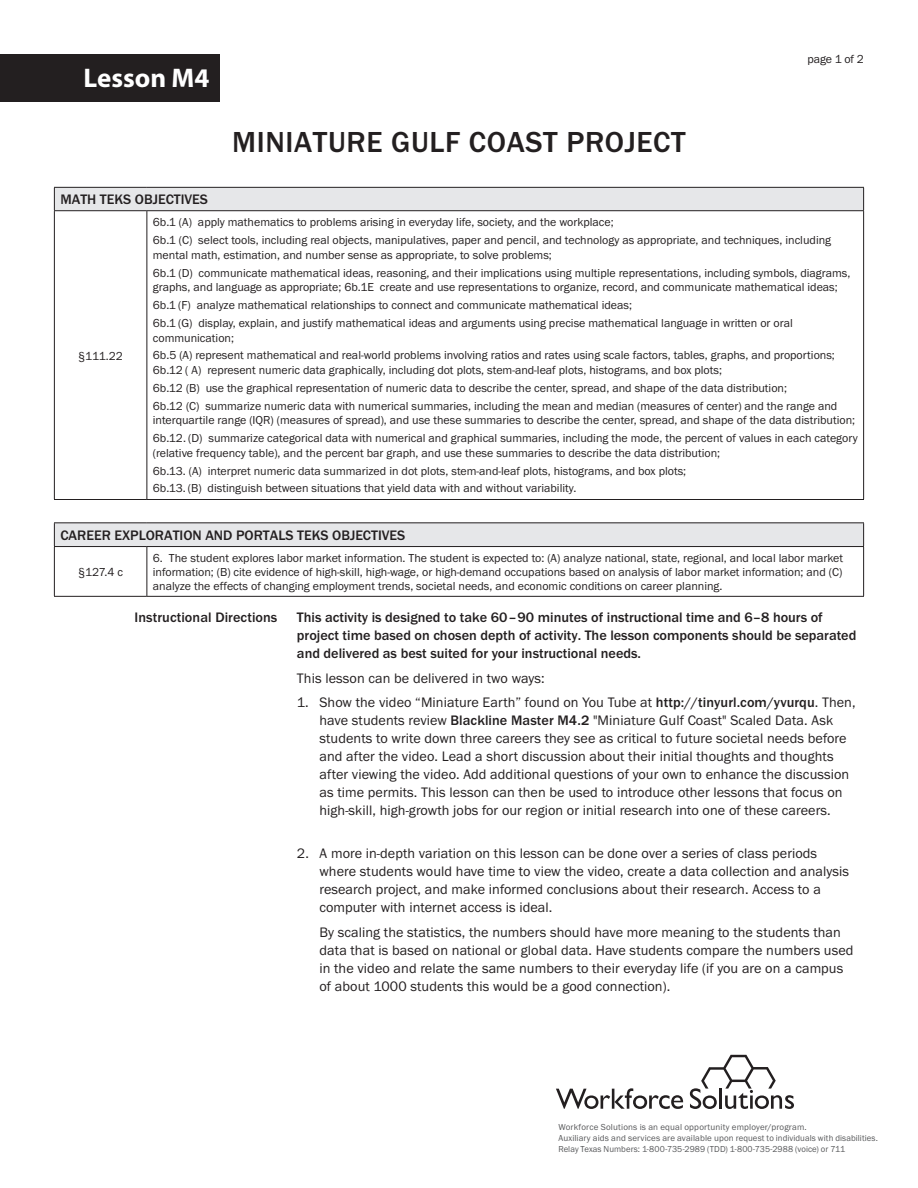
<style>
.page{position:relative;width:918px;height:1188px;background:#fff}
.page>*{position:absolute;margin:0;border:0;box-sizing:border-box;transform-origin:0 0}
.t1{font:700 30px "Franklin Gothic";letter-spacing:.085em;color:#231f20}
.t2{font:700 27px "Myriad";color:#fff}
.t3{font:14.25px/18px "Franklin Gothic";letter-spacing:.005em;color:#231f20}
.t4{font:700 14.25px/18px "Franklin Gothic";color:#231f20}
.t5{font:12px/18px "Franklin Gothic";color:#231f20}
.t6{font:9px/10.8px "Franklin Gothic";letter-spacing:.01em;color:#57585a}
.s1{font-weight:700}
</style>
<div class="page">
<svg style="left:556px;top:1088px;width:127px;height:21px"></svg>
<svg style="left:690px;top:1055px;width:104px;height:54px"></svg>
<div style="left:0;top:54px;width:220px;height:47px;background:#231f20"></div>
<svg style="left:55px;top:188px;width:808px;height:358px"></svg>
<hr style="left:54px;top:187px;width:93px;height:1px;background:#231f20">
<svg style="left:54px;top:188px;width:1px;height:22px"></svg>
<hr style="left:147px;top:187px;width:717px;height:1px;background:#231f20">
<svg style="left:863px;top:188px;width:1px;height:22px"></svg>
<hr style="left:54px;top:210px;width:93px;height:1px;background:#231f20">
<hr style="left:54px;top:211px;width:1px;height:288px;background:#231f20">
<hr style="left:54px;top:499px;width:93px;height:1px;background:#231f20">
<hr style="left:54px;top:522px;width:93px;height:1px;background:#231f20">
<svg style="left:54px;top:523px;width:1px;height:23px"></svg>
<hr style="left:147px;top:522px;width:717px;height:1px;background:#231f20">
<svg style="left:863px;top:523px;width:1px;height:23px"></svg>
<hr style="left:54px;top:546px;width:93px;height:1px;background:#231f20">
<hr style="left:54px;top:547px;width:1px;height:49px;background:#231f20">
<hr style="left:147px;top:546px;width:717px;height:1px;background:#231f20">
<hr style="left:147px;top:547px;width:1px;height:49px;background:#231f20">
<hr style="left:863px;top:547px;width:1px;height:49px;background:#231f20">
<hr style="left:54px;top:596px;width:93px;height:1px;background:#231f20">
<hr style="left:147px;top:596px;width:717px;height:1px;background:#231f20">
<hr style="left:147px;top:210px;width:717px;height:1px;background:#231f20">
<hr style="left:147px;top:211px;width:1px;height:288px;background:#231f20">
<hr style="left:863px;top:211px;width:1px;height:288px;background:#231f20">
<hr style="left:147px;top:499px;width:717px;height:1px;background:#231f20">
<h2 class="t2" style="left:84px;top:64px;width:127px">Lesson M4</h2>
<p class="t4" style="left:60px;top:191px;width:141px">Math TEKS Objectives</p>
<h1 class="t1" style="left:232px;top:125px;width:131px">MiniatureG</h1>
<h1 class="t1" style="left:411px;top:125px;width:132px">ulf CoastPro</h1>
<h1 class="t1" style="left:625px;top:125px;width:58px">ject</h1>
<p class="t5" style="left:808px;top:50px;width:58px">page 1 of 2</p>
<p class="t5" style="left:78px;top:347px;width:46px">§111.22</p>
<p class="t5" style="left:153px;top:214px;width:680px">6b.1 (A) apply mathematics to problems arising in everyday life, society, and the workplace;<br>6b.1 (C) select tools, including real objects, manipulatives, paper and pencil, and technology as appropriate, and techniques, including</p>
<p class="t5" style="left:153px;top:246px;width:699px">mental math, estimation, and number sense as appropriate, to solve problems;<br>6b.1 (D) communicate mathematical ideas, reasoning, and their implications using multiple representations, including symbols, diagrams,</p>
<p class="t5" style="left:153px;top:278px;width:686px">graphs, and language as appropriate; 6b.1E create and use representations to organize, record, and communicate mathematical ideas;<br>6b.1 (F) analyze mathematical relationships to connect and communicate mathematical ideas;<br>6b.1 (G) display, explain, and justify mathematical ideas and arguments using precise mathematical language in written or oral</p>
<p class="t5" style="left:153px;top:329px;width:684px">communication;<br>6b.5 (A) represent mathematical and real-world problems involving ratios and rates using scale factors, tables, graphs, and proportions;</p>
<p class="t5" style="left:153px;top:361px;width:686px">6b.12 ( A) represent numeric data graphically, including dot plots, stem-and-leaf plots, histograms, and box plots;<br>6b.12 (B) use the graphical representation of numeric data to describe the center, spread, and shape of the data distribution;<br>6b.12 (C) summarize numeric data with numerical summaries, including the mean and median (measures of center) and the range and</p>
<p class="t5" style="left:153px;top:411px;width:706px">interquartile range (IQR) (measures of spread), and use these summaries to describe the center, spread, and shape of the data distribution;<br>6b.12. (D) summarize categorical data with numerical and graphical summaries, including the mode, the percent of values in each category</p>
<p class="t5" style="left:153px;top:444px;width:569px">(relative frequency table), and the percent bar graph, and use these summaries to describe the data distribution;<br>6b.13. (A) interpret numeric data summarized in dot plots, stem-and-leaf plots, histograms, and box plots;<br>6b.13. (B) distinguish between situations that yield data with and without variability.</p>
<p class="t4" style="left:60px;top:526px;width:25px">Career</p>
<p class="t4" style="left:114px;top:526px;width:284px">Exploratio n AN D PORTALS TEKS Objectives</p>
<p class="t5" style="left:78px;top:563px;width:47px">§127.4 c</p>
<p class="t5" style="left:153px;top:551px;width:692px;line-height:14.4px;text-align:justify">6. The student explores labor market information. The student is expected to: (A) analyze national, state, regional, and local labor market information; (B) cite evidence of high-skill, high-wage, or high-demand occupations based on analysis of labor market information; and (C) analyze the effects of changing employment trends, societal needs, and economic conditions on career planning.</p>
<p class="t4" style="left:135px;top:608px;width:144px">Instructional Directions</p>
<p class="t4" style="left:297px;top:608px;width:561px">This activity is designed to take 60–90 minutes of instructional time and 6–8 hours of project time based on chosen depth of activity. The lesson components should be separated and delivered as best suited for your instructional needs.</p>
<p class="t3" style="left:297px;top:669px;width:249px">This lesson can be delivered in two ways:</p>
<p class="t3" style="left:319px;top:694px;width:538px;text-indent:-23px">1. Show the video “Miniature Earth” found on You Tube at <span class="s1">http://tinyurl.com/yvurqu</span>. Then, have students review <span class="s1">Blackline Master M4.2</span> "Miniature Gulf Coast" Scaled Data. Ask students to write down three careers they see as critical to future societal needs before and after the video. Lead a short discussion about their initial thoughts and thoughts after viewing the video. Add additional questions of your own to enhance the discussion as time permits. This lesson can then be used to introduce other lessons that focus on high-skill, high-growth jobs for our region or initial research into one of these careers.</p>
<p class="t3" style="left:319px;top:845px;width:531px;text-indent:-23px">2. A more in-depth variation on this lesson can be done over a series of class periods where students would have time to view the video, create a data collection and analysis research project, and make informed conclusions about their research. Access to a computer with internet access is ideal.</p>
<p class="t3" style="left:319px;top:923px;width:536px">By scaling the statistics, the numbers should have more meaning to the students than data that is based on national or global data. Have students compare the numbers used in the video and relate the same numbers to their everyday life (if you are on a campus of about 1000 students this would be a good connection).</p>
<p class="t6" style="left:558px;top:1122px;width:321px">Workforce Solutions is an equal opportunity employer/program.<br>Auxiliary aids and services are available upon request to individuals with disabilities.<br>Relay Texas Numbers: 1-800-735-2989 (TDD) 1-800-735-2988 (voice) or 711</p>
</div>
